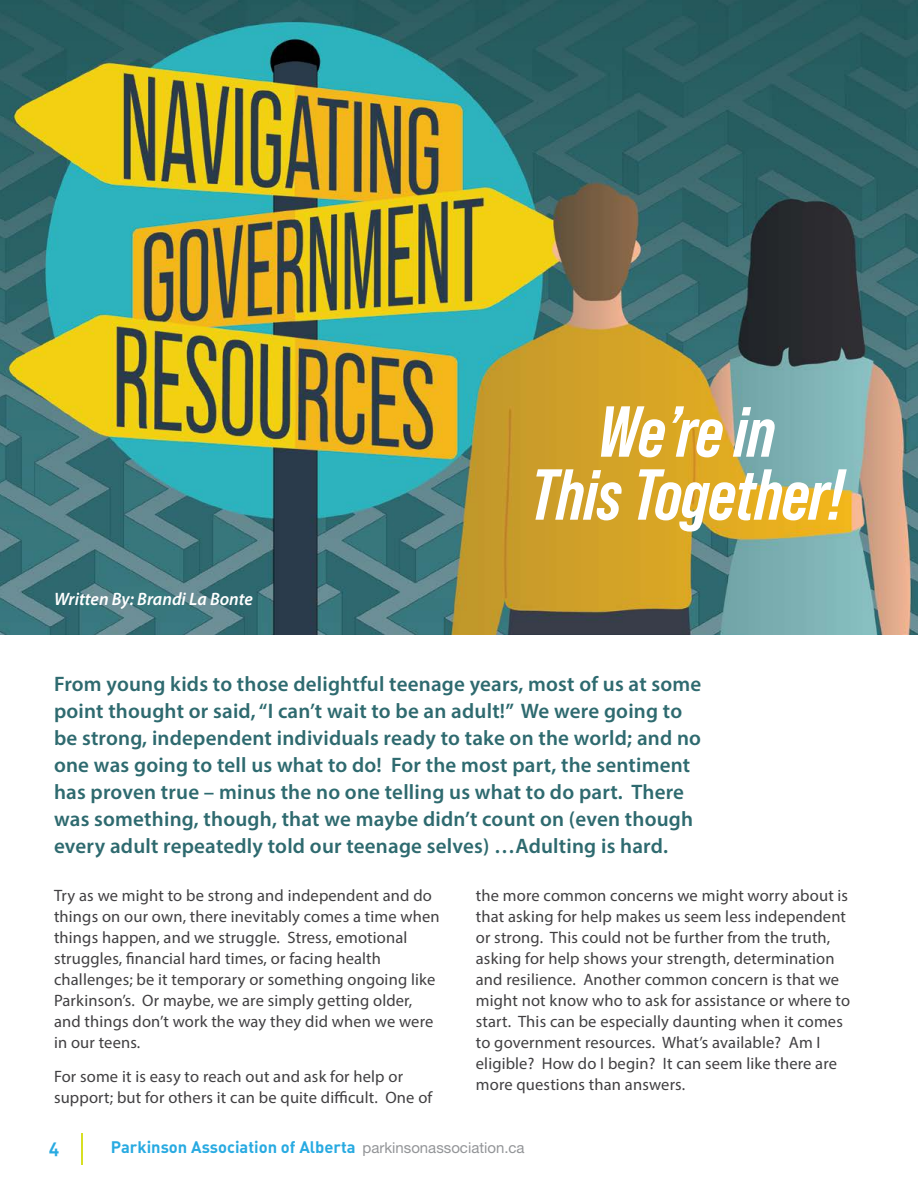
<style>
.page{position:relative;width:918px;height:1188px;background:#fff}
.page>*{position:absolute;margin:0;border:0;box-sizing:border-box;transform-origin:0 0}
.t1{font:italic 700 72px/63px "Bebas Neue Pro";letter-spacing:-.005em;color:#fff;text-align:center}
.Intro_Paragraph{font:600 21px/27px "Myriad Pro";letter-spacing:.01em;color:#2e6a6f}
.call_out_author{font:italic 600 18px "Myriad Pro";color:#fff}
.t2{font:18px "DIN Bold Alternate";color:#28aae1}
.Body_Copy{font:16.5px/21px "Myriad Pro";letter-spacing:.01em;color:#414042}
.t3{font:16.5px "DIN Bold Alternate";color:#28aae1}
.s1{font-family:"Helvetica Neue LT Std";font-size:15px;color:#939598}
</style>
<div class="page">
<img style="left:0;top:0;width:918px;height:634px">
<hr style="left:81px;top:1133px;width:2px;height:32px;background:#d7df23">
<p class="call_out_author" style="left:54px;top:587px;width:201px">Written By: Brandi La Bonte</p>
<p class="t1" style="left:530px;top:399px;width:315px">We’re in<br>This Together!</p>
<p class="Intro_Paragraph" style="left:54px;top:670px;width:649px">From young kids to those delightful teenage years, most of us at some point thought or said, “I can’t wait to be an adult!” We were going to be strong, independent individuals ready to take on the world; and no one was going to tell us what to do! For the most part, the sentiment has proven true – minus the no one telling us what to do part. There was something, though, that we maybe didn’t count on (even though every adult repeatedly told our teenage selves) …Adulting is hard.</p>
<p class="Body_Copy" style="left:54px;top:884px;width:387px">Try as we might to be strong and independent and do things on our own, there inevitably comes a time when things happen, and we struggle. Stress, emotional struggles, financial hard times, or facing health challenges; be it temporary or something ongoing like Parkinson’s. Or maybe, we are simply getting older, and things don’t work the way they did when we were in our teens.</p>
<p class="Body_Copy" style="left:54px;top:1066px;width:380px">For some it is easy to reach out and ask for help or support; but for others it can be quite difficult. One of</p>
<p class="Body_Copy" style="left:476px;top:884px;width:376px">the more common concerns we might worry about is that asking for help makes us seem less independent or strong. This could not be further from the truth, asking for help shows your strength, determination and resilience. Another common concern is that we might not know who to ask for assistance or where to start. This can be especially daunting when it comes to government resources. What’s available? Am I eligible? How do I begin? It can seem like there are more questions than answers.</p>
<p class="t2" style="left:49px;top:1135px;width:12px">4</p>
<p class="t3" style="left:111px;top:1136px;width:415px">Parkinson Association of Alberta <span class="s1">parkinsonassociation.ca</span></p>
</div>
